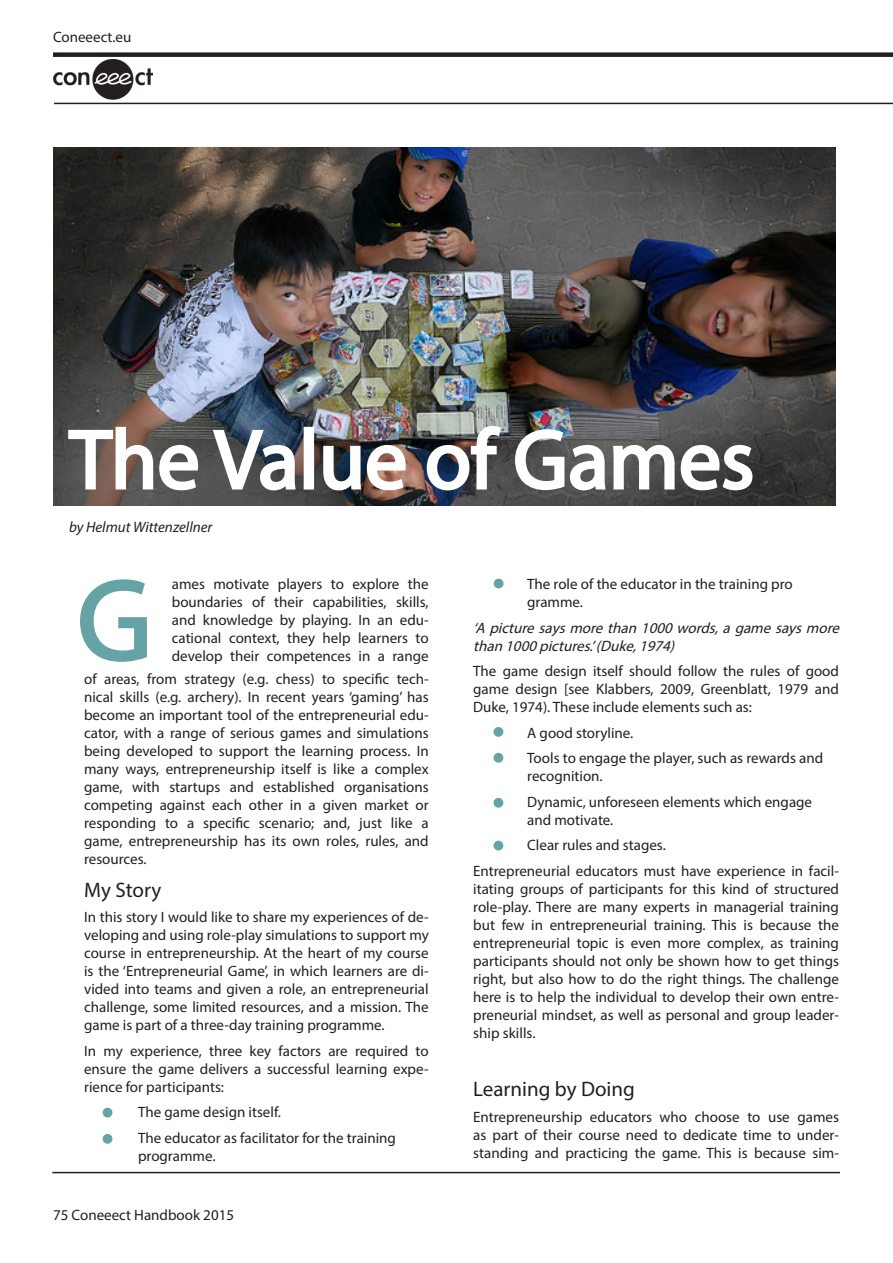
<style>
.page{position:relative;width:893px;height:1263px;background:#fff}
.page>*{position:absolute;margin:0;border:0;box-sizing:border-box;transform-origin:0 0}
.Body{font:115.5px "Myriad Pro";color:#65a3a4}
.Body-2{font:84px "Myriad Pro";color:#fff}
.Body-3{font:21px "Myriad Pro";color:#231f20}
.Body-4{font:15px/18px "Myriad Pro";color:#231f20;text-align:justify}
.Body-5{font:italic 15px/18px "Myriad Pro";color:#231f20}
.Body-6{font:italic 15px "Myriad Pro";color:#231f20}
</style>
<div class="page">
<svg style="left:80px;top:579px;width:67px;height:83px"></svg>
<hr style="left:54px;top:103px;width:839px;height:1px;background:#231f20">
<div style="left:53px;top:52px;width:840px;height:5px;background:#231f20"></div>
<img style="left:53px;top:59px;width:99px;height:41px">
<hr style="left:52px;top:1172px;width:788px;height:1px;background:#231f20">
<div style="left:494px;top:728px;width:9px;height:8px;background:#65a3a4;border-radius:50%"></div>
<div style="left:493px;top:727px;width:10px;height:10px;border:2px solid #65a3a4;border-radius:50%"></div>
<div style="left:494px;top:754px;width:9px;height:8px;background:#65a3a4;border-radius:50%"></div>
<div style="left:493px;top:753px;width:10px;height:10px;border:2px solid #65a3a4;border-radius:50%"></div>
<div style="left:494px;top:799px;width:9px;height:8px;background:#65a3a4;border-radius:50%"></div>
<div style="left:493px;top:798px;width:10px;height:10px;border:2px solid #65a3a4;border-radius:50%"></div>
<div style="left:494px;top:841px;width:9px;height:9px;background:#65a3a4;border-radius:50%"></div>
<div style="left:493px;top:841px;width:10px;height:9px;border:2px solid #65a3a4;border-radius:50%"></div>
<img style="left:53px;top:148px;width:783px;height:358px">
<div style="left:494px;top:579px;width:9px;height:9px;background:#65a3a4;border-radius:50%"></div>
<div style="left:494px;top:579px;width:9px;height:9px;border:2px solid #65a3a4;border-radius:50%"></div>
<div style="left:103px;top:1108px;width:9px;height:9px;background:#65a3a4;border-radius:50%"></div>
<div style="left:103px;top:1108px;width:9px;height:9px;border:2px solid #65a3a4;border-radius:50%"></div>
<div style="left:103px;top:1135px;width:9px;height:8px;background:#65a3a4;border-radius:50%"></div>
<div style="left:103px;top:1134px;width:9px;height:10px;border:2px solid #65a3a4;border-radius:50%"></div>
<svg style="left:67px;top:425px;width:133px;height:67px"></svg>
<svg style="left:211px;top:428px;width:86px;height:64px"></svg>
<div style="left:304px;top:427px;width:10px;height:62px;border:3px solid #fff"></div>
<img style="left:322px;top:443px;width:85px;height:49px">
<img style="left:425px;top:424px;width:77px;height:68px">
<svg style="left:513px;top:428px;width:241px;height:64px"></svg>
<p class="Body-4" style="left:53px;top:28px;width:80px">Coneeect.eu</p>
<p class="Body-2" style="left:70px;top:408px;width:686px">The Value of Games</p>
<p class="Body-6" style="left:69px;top:518px;width:145px">by Helmut Wittenzellner</p>
<p class="Body" style="left:77px;top:550px;width:76px">G</p>
<p class="Body-4" style="left:172px;top:575px;width:258px">ames motivate players to explore the boundaries of their capabilities, skills, and knowledge by playing. In an edu&shy;cational context, they help learners to develop their competences in a range</p>
<p class="Body-4" style="left:84px;top:670px;width:346px">of areas, from strategy (e.g. chess) to specific tech&shy;nical skills (e.g. archery). In recent years ‘gaming’ has become an important tool of the entrepreneurial edu&shy;cator, with a range of serious games and simulations being developed to support the learning process. In many ways, entrepreneurship itself is like a complex game, with startups and established organisations competing against each other in a given market or responding to a specific scenario; and, just like a game, entrepreneurship has its own roles, rules, and resources.</p>
<p class="Body-3" style="left:84px;top:877px;width:79px">My Story</p>
<p class="Body-4" style="left:84px;top:908px;width:346px">In this story I would like to share my experiences of de&shy;veloping and using role-play simulations to support my course in entrepreneurship. At the heart of my course is the ‘Entrepreneurial Game’, in which learners are di&shy;vided into teams and given a role, an entrepreneurial challenge, some limited resources, and a mission. The game is part of a three-day training programme.</p>
<p class="Body-4" style="left:84px;top:1042px;width:346px">In my experience, three key factors are required to ensure the game delivers a successful learning expe&shy;rience for participants:</p>
<p class="Body-4" style="left:138px;top:1103px;width:144px">The game design itself.</p>
<p class="Body-4" style="left:138px;top:1129px;width:259px">The educator as facilitator for the training programme.</p>
<p class="Body-4" style="left:53px;top:1206px;width:183px">75 Coneeect Handbook 2015</p>
<p class="Body-4" style="left:527px;top:575px;width:267px">The role of the educator in the training pro gramme.</p>
<p class="Body-5" style="left:473px;top:619px;width:372px">‘A picturesaysmorethan1000words,agamesaysmore than1000pictures.’(Duke,1974)</p>
<p class="Body-4" style="left:473px;top:662px;width:367px">The game design itself should follow the rules of good game design [see Klabbers, 2009, Greenblatt, 1979 and Duke, 1974). These include elements such as:</p>
<p class="Body-4" style="left:527px;top:724px;width:108px">A good storyline.</p>
<p class="Body-4" style="left:527px;top:749px;width:297px">Tools to engage the player, such as rewards and recognition.</p>
<p class="Body-4" style="left:527px;top:793px;width:286px">Dynamic, unforeseen elements which engage and motivate.</p>
<p class="Body-4" style="left:527px;top:836px;width:140px">Clear rules and stages.</p>
<p class="Body-4" style="left:473px;top:862px;width:367px">Entrepreneurial educators must have experience in facil&shy;itating groups of participants for this kind of structured role-play. There are many experts in managerial training but few in entrepreneurial training. This is because the entrepreneurial topic is even more complex, as training participants should not only be shown how to get things right, but also how to do the right things. The challenge here is to help the individual to develop their own entre&shy;preneurial mindset, as well as personal and group leader&shy;ship skills.</p>
<p class="Body-3" style="left:473px;top:1076px;width:163px">Learning by Doing</p>
<p class="Body-4" style="left:473px;top:1107px;width:367px">Entrepreneurship educators who choose to use games as part of their course need to dedicate time to under&shy;standing and practicing the game. This is because sim-</p>
</div>
